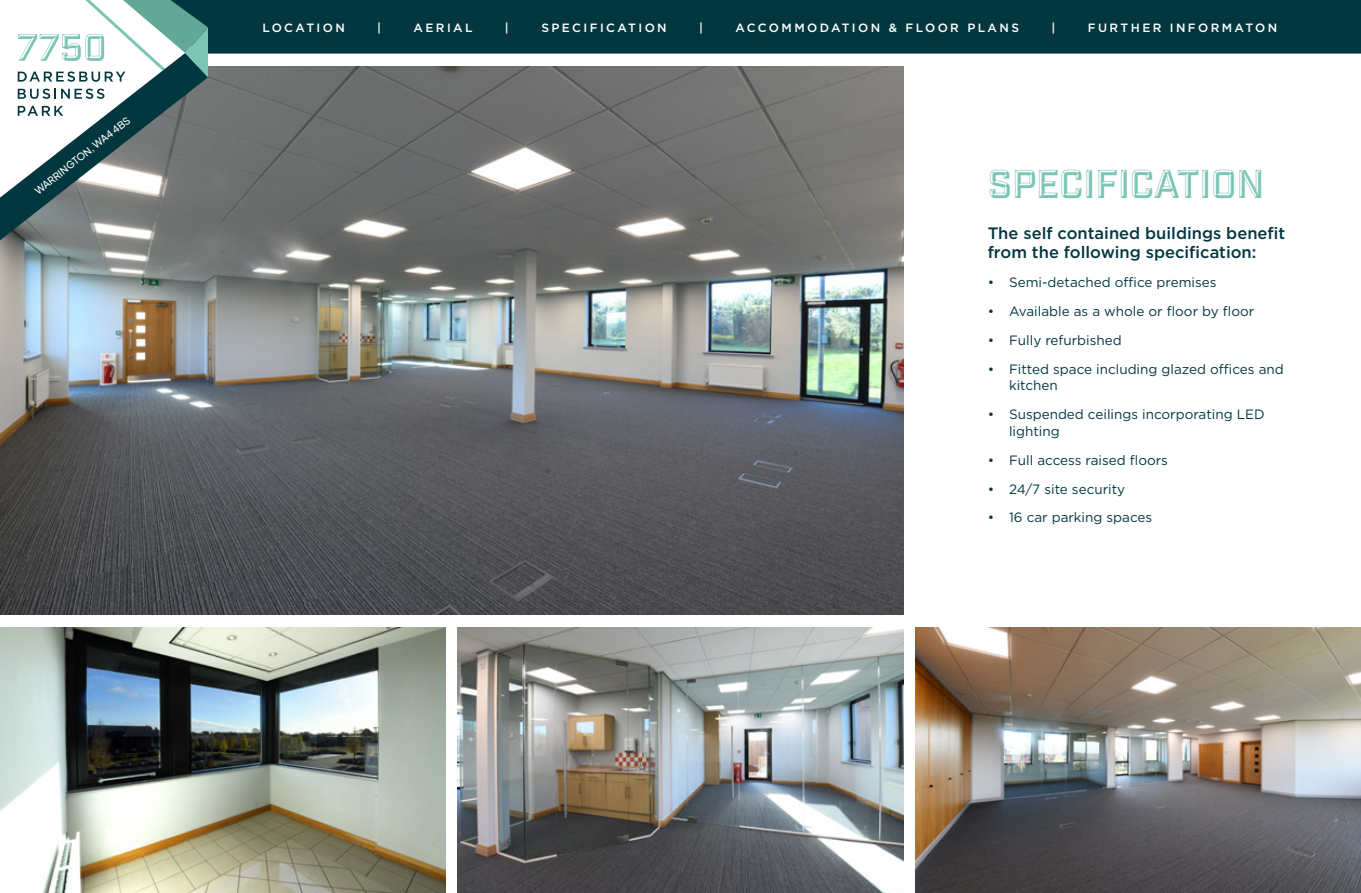
<style>
.page{position:relative;width:1361px;height:893px;background:#fff}
.page>*{position:absolute;margin:0;border:0;box-sizing:border-box;transform-origin:0 0}
.t1{font:39px "Industry Inc Bevel";color:#7bc5b5}
.t2{font:500 16.5px/19.8px "Gotham";color:#033740}
.t3{font:13.5px/16.2px "Gotham";color:#033740}
.t4{font:500 12px "Gotham";letter-spacing:.2em;color:#fff}
.t5{font:500 10.05px "Plus Jakarta Sans";color:#fff}
</style>
<div class="page">
<img style="left:0;top:67px;width:903px;height:548px">
<div style="left:208px;top:0;width:1153px;height:54px;background:#033740"></div>
<svg style="left:0;top:0;width:208px;height:240px"></svg>
<img style="left:0;top:628px;width:445px;height:265px">
<img style="left:458px;top:628px;width:445px;height:265px">
<img style="left:916px;top:628px;width:445px;height:265px">
<p class="t5" style="left:31px;top:185px;width:119px;rotate:-38deg">WARRINGTON, WA4 4BS</p>
<p class="t4" style="left:262px;top:19px;width:84px">LOCATION</p>
<p class="t4" style="left:377px;top:19px;width:5px">|</p>
<p class="t4" style="left:414px;top:19px;width:60px">AERIAL</p>
<p class="t4" style="left:505px;top:19px;width:5px">|</p>
<p class="t4" style="left:541px;top:19px;width:127px">SPECIFICATION</p>
<p class="t4" style="left:699px;top:19px;width:5px">|</p>
<p class="t4" style="left:735px;top:19px;width:285px">ACCOMMODATION &amp; FLOOR PLANS</p>
<p class="t4" style="left:1051px;top:19px;width:5px">|</p>
<p class="t4" style="left:1088px;top:19px;width:191px">FURTHER INFORMATON</p>
<h1 class="t1" style="left:988px;top:160px;width:278px">SPECIFICATION</h1>
<p class="t2" style="left:988px;top:223px;width:299px">The self contained buildings benefit from the following specification:</p>
<p class="t3" style="left:988px;top:274px;width:230px">• Semi-detached office premises</p>
<p class="t3" style="left:988px;top:303px;width:268px">• Available as a whole or floor by floor</p>
<p class="t3" style="left:988px;top:332px;width:135px">• Fully refurbished</p>
<p class="t3" style="left:1009px;top:361px;width:276px;text-indent:-21px">• Fitted space including glazed offices and kitchen</p>
<p class="t3" style="left:1009px;top:406px;width:257px;text-indent:-21px">• Suspended ceilings incorporating LED lighting</p>
<p class="t3" style="left:988px;top:451px;width:182px">• Full access raised floors</p>
<p class="t3" style="left:988px;top:480px;width:139px">• 24/7 site security</p>
<p class="t3" style="left:988px;top:509px;width:166px">• 16 car parking spaces</p>
</div>
